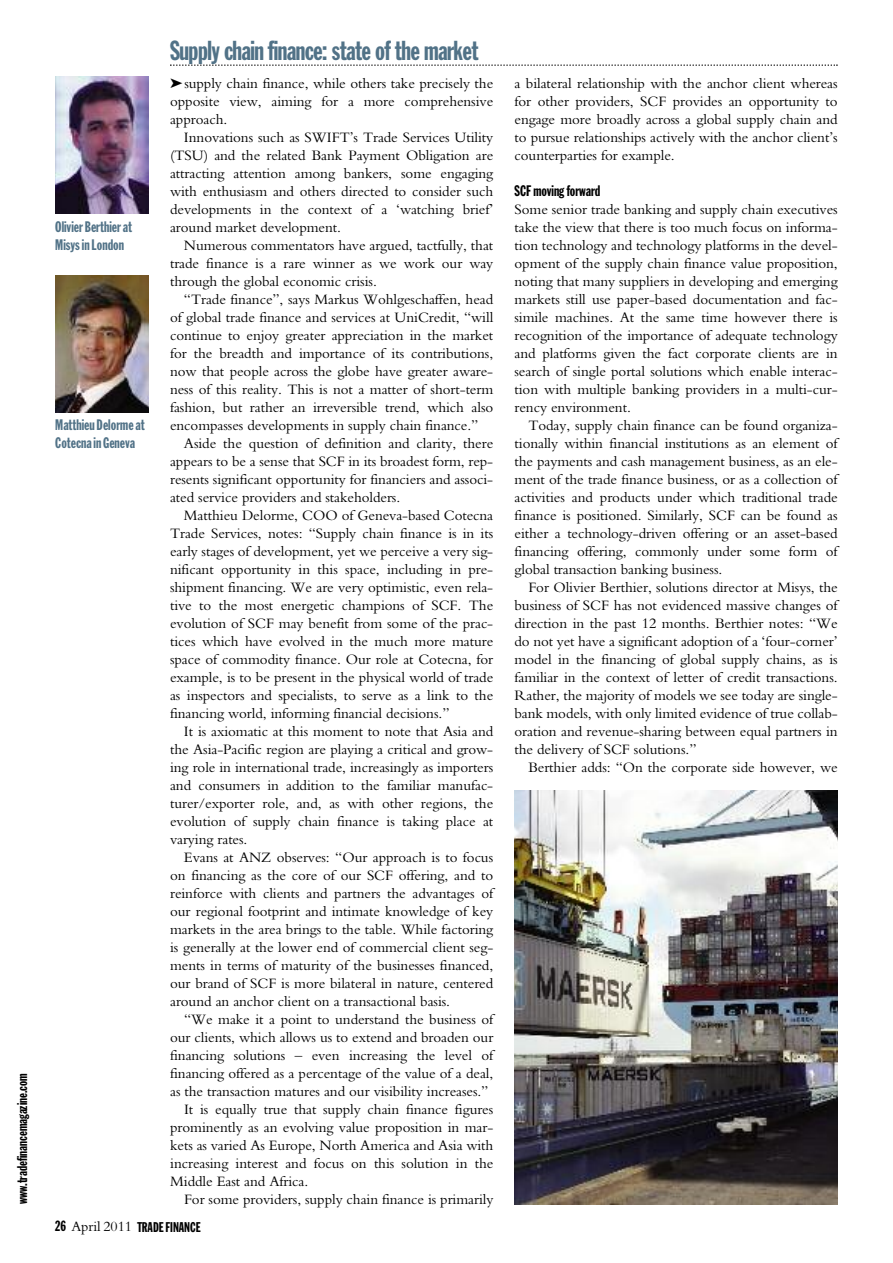
<style>
.page{position:relative;width:893px;height:1263px;background:#fff}
.page>*{position:absolute;margin:0;border:0;box-sizing:border-box;transform-origin:0 0}
.t1{font:27px "Franklin Gothic Extra Cond";letter-spacing:-.02em;color:#517287}
.t2{font:15px/18px "Bembo";letter-spacing:-.005em;color:#000;text-align:justify}
.t3{font:15px/18px "Franklin Gothic Extra Cond";color:#517287}
.t4{font:15px "Franklin Gothic Extra Cond";letter-spacing:-.005em;color:#000}
.t5{font:13.8px "Franklin Gothic Extra Cond";color:#000}
.s1{font-size:14.7px}
.s2{font-family:"Bembo";font-size:14.7px}
</style>
<div class="page">
<svg style="left:170px;top:64px;width:668px;height:2px"></svg>
<img style="left:55px;top:77px;width:94px;height:137px">
<img style="left:55px;top:276px;width:94px;height:137px">
<img style="left:514px;top:790px;width:324px;height:414px">
<p class="t5" style="left:17px;top:1204px;width:132px;rotate:-90deg">www.tradefinancemagazine.com</p>
<p class="t3" style="left:55px;top:219px;width:78px">Olivier Berthierat<br>MisysinLondon</p>
<p class="t3" style="left:55px;top:417px;width:91px">Matthieu Delormeat<br>Cotecnain Geneva</p>
<h1 class="t1" style="left:170px;top:41px;width:310px">Supply chain finance: state of the market</h1>
<p class="t2" style="left:170px;top:76px;width:325px">➤supply chain finance, while others take precisely the opposite view, aiming for a more comprehensive approach.</p>
<p class="t2" style="left:170px;top:130px;width:325px;text-indent:14px">Innovations such as SWIFT’s Trade Services Utility (TSU) and the related Bank Payment Obligation are attracting attention among bankers, some engaging with enthusiasm and others directed to consider such developments in the context of a ‘watching brief’ around market development.</p>
<p class="t2" style="left:170px;top:238px;width:325px;text-indent:14px">Numerous commentators have argued, tactfully, that trade finance is a rare winner as we work our way through the global economic crisis.</p>
<p class="t2" style="left:184px;top:292px;width:311px">“Trade finance”, says Markus Wohlgeschaffen, head</p>
<p class="t2" style="left:170px;top:310px;width:325px">of global trade finance and services at UniCredit, “will</p>
<p class="t2" style="left:170px;top:328px;width:325px">continue to enjoy greater appreciation in the market</p>
<p class="t2" style="left:170px;top:346px;width:325px">for the breadth and importance of its contributions,</p>
<p class="t2" style="left:170px;top:364px;width:325px">now that people across the globe have greater aware-</p>
<p class="t2" style="left:170px;top:382px;width:325px">ness of this reality. This is not a matter of short-term</p>
<p class="t2" style="left:170px;top:400px;width:325px">fashion, but rather an irreversible trend, which also</p>
<p class="t2" style="left:170px;top:418px;width:310px">encompasses developments in supply chain finance.”</p>
<p class="t2" style="left:184px;top:436px;width:311px">Aside the question of definition and clarity, there</p>
<p class="t2" style="left:170px;top:454px;width:325px">appears to be a sense that SCF in its broadest form, rep-</p>
<p class="t2" style="left:170px;top:472px;width:325px">resents significant opportunity for financiers and associ-</p>
<p class="t2" style="left:170px;top:490px;width:232px">ated service providers and stakeholders.</p>
<p class="t2" style="left:184px;top:508px;width:311px">Matthieu Delorme, COO of Geneva-based Cotecna</p>
<p class="t2" style="left:170px;top:526px;width:325px">Trade Services, notes: “Supply chain finance is in its</p>
<p class="t2" style="left:170px;top:544px;width:325px">early stages of development, yet we perceive a very sig-</p>
<p class="t2" style="left:170px;top:562px;width:325px">nificant opportunity in this space, including in pre-</p>
<p class="t2" style="left:170px;top:580px;width:325px">shipment financing. We are very optimistic, even rela-</p>
<p class="t2" style="left:170px;top:598px;width:325px">tive to the most energetic champions of SCF. The</p>
<p class="t2" style="left:170px;top:616px;width:325px">evolution of SCF may benefit from some of the prac-</p>
<p class="t2" style="left:170px;top:634px;width:325px">tices which have evolved in the much more mature</p>
<p class="t2" style="left:170px;top:652px;width:325px">space of commodity finance. Our role at Cotecna, for</p>
<p class="t2" style="left:170px;top:670px;width:325px">example, is to be present in the physical world of trade</p>
<p class="t2" style="left:170px;top:688px;width:325px">as inspectors and specialists, to serve as a link to the</p>
<p class="t2" style="left:170px;top:706px;width:281px">financing world, informing financial decisions.”</p>
<p class="t2" style="left:184px;top:724px;width:311px">It is axiomatic at this moment to note that Asia and</p>
<p class="t2" style="left:170px;top:742px;width:325px">the Asia-Pacific region are playing a critical and grow-</p>
<p class="t2" style="left:170px;top:760px;width:325px">ing role in international trade, increasingly as importers</p>
<p class="t2" style="left:170px;top:778px;width:325px">and consumers in addition to the familiar manufac-</p>
<p class="t2" style="left:170px;top:796px;width:325px">turer/exporter role, and, as with other regions, the</p>
<p class="t2" style="left:170px;top:814px;width:325px">evolution of supply chain finance is taking place at</p>
<p class="t2" style="left:170px;top:832px;width:79px">varying rates.</p>
<p class="t2" style="left:184px;top:850px;width:311px">Evans at ANZ observes: “Our approach is to focus</p>
<p class="t2" style="left:170px;top:868px;width:325px">on financing as the core of our SCF offering, and to</p>
<p class="t2" style="left:170px;top:886px;width:325px">reinforce with clients and partners the advantages of</p>
<p class="t2" style="left:170px;top:904px;width:325px">our regional footprint and intimate knowledge of key</p>
<p class="t2" style="left:170px;top:922px;width:325px">markets in the area brings to the table. While factoring</p>
<p class="t2" style="left:170px;top:940px;width:325px">is generally at the lower end of commercial client seg-</p>
<p class="t2" style="left:170px;top:958px;width:325px">ments in terms of maturity of the businesses financed,</p>
<p class="t2" style="left:170px;top:976px;width:325px">our brand of SCF is more bilateral in nature, centered</p>
<p class="t2" style="left:170px;top:994px;width:282px">around an anchor client on a transactional basis.</p>
<p class="t2" style="left:184px;top:1012px;width:311px">“We make it a point to understand the business of</p>
<p class="t2" style="left:170px;top:1030px;width:325px">our clients, which allows us to extend and broaden our</p>
<p class="t2" style="left:170px;top:1048px;width:325px">financing solutions – even increasing the level of</p>
<p class="t2" style="left:170px;top:1066px;width:325px">financing offered as a percentage of the value of a deal,</p>
<p class="t2" style="left:170px;top:1084px;width:320px">as the transaction matures and our visibility increases.”</p>
<p class="t2" style="left:184px;top:1102px;width:311px">It is equally true that supply chain finance figures</p>
<p class="t2" style="left:170px;top:1120px;width:325px">prominently as an evolving value proposition in mar-</p>
<p class="t2" style="left:170px;top:1138px;width:325px">kets as varied As Europe, North America and Asia with</p>
<p class="t2" style="left:170px;top:1156px;width:325px">increasing interest and focus on this solution in the</p>
<p class="t2" style="left:170px;top:1174px;width:140px">Middle East and Africa.</p>
<p class="t2" style="left:184px;top:1192px;width:311px">For some providers, supply chain finance is primarily</p>
<p class="t5" style="left:55px;top:1222px;width:147px"><span class="s1">26</span> <span class="s2">April 2011</span> TRADEFINANCE</p>
<p class="t2" style="left:514px;top:76px;width:325px">a bilateral relationship with the anchor client whereas for other providers, SCF provides an opportunity to engage more broadly across a global supply chain and to pursue relationships actively with the anchor client’s counterparties for example.</p>
<p class="t4" style="left:514px;top:185px;width:87px">SCF moving forward</p>
<p class="t2" style="left:514px;top:202px;width:325px">Some senior trade banking and supply chain executives take the view that there is too much focus on informa&shy;tion technology and technology platforms in the devel&shy;opment of the supply chain finance value proposition, noting that many suppliers in developing and emerging markets still use paper-based documentation and fac&shy;simile machines. At the same time however there is recognition of the importance of adequate technology and platforms given the fact corporate clients are in search of single portal solutions which enable interac&shy;tion with multiple banking providers in a multi-cur&shy;rency environment.</p>
<p class="t2" style="left:514px;top:418px;width:325px;text-indent:14px">Today, supply chain finance can be found organiza&shy;tionally within financial institutions as an element of the payments and cash management business, as an ele&shy;ment of the trade finance business, or as a collection of activities and products under which traditional trade finance is positioned. Similarly, SCF can be found as either a technology-driven offering or an asset-based financing offering, commonly under some form of global transaction banking business.</p>
<p class="t2" style="left:514px;top:580px;width:325px;text-indent:14px">For Olivier Berthier, solutions director at Misys, the business of SCF has not evidenced massive changes of direction in the past 12 months. Berthier notes: “We do not yet have a significant adoption of a ‘four-corner’ model in the financing of global supply chains, as is familiar in the context of letter of credit transactions.<br>Rather, the majority of models we see today are single&shy;bank models, with only limited evidence of true collab&shy;oration and revenue-sharing between equal partners in the delivery of SCF solutions.”</p>
<p class="t2" style="left:528px;top:760px;width:311px">Berthier adds: “On the corporate side however, we</p>
</div>
